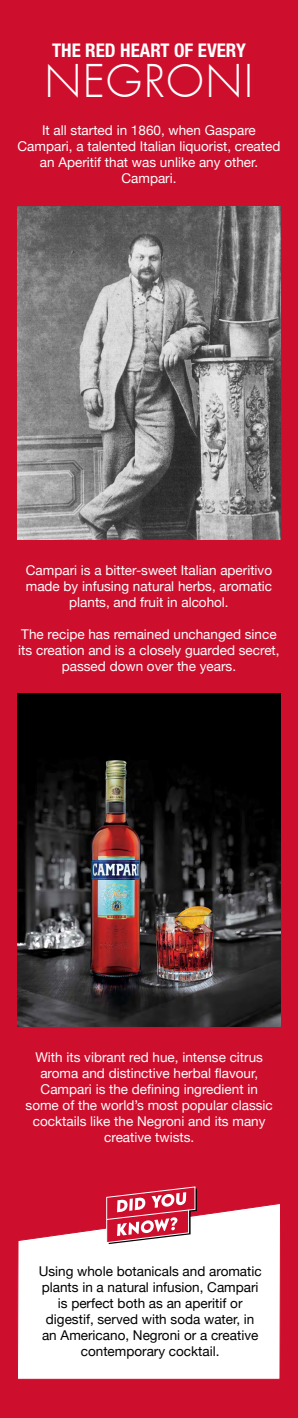
<style>
.page{position:relative;width:298px;height:1418px;background:#fff}
.page>*{position:absolute;margin:0;border:0;box-sizing:border-box;transform-origin:0 0}
.t1{font:49.2px "Futura T Light";color:#fff}
.t2{font:700 condensed 18.85px "Helvetica Neue";color:#fff}
.t3{font:13.5px/16px "Helvetica Neue";color:#fff;text-align:center}
.t4{font:13.5px/16px "Helvetica Neue";color:#000;text-align:center}
</style>
<div class="page">
<div style="left:0;top:0;width:298px;height:1417px;background:#ce0e2d"></div>
<img style="left:17px;top:207px;width:263px;height:333px">
<svg style="left:17px;top:1203px;width:264px;height:177px;background:#fae8eb"></svg>
<svg style="left:106px;top:1186px;width:91px;height:58px"></svg>
<img style="left:17px;top:694px;width:263px;height:332px">
<h2 class="t2" style="left:52px;top:39px;width:195px">THE RED HEART OF EVERY</h2>
<h1 class="t1" style="left:44px;top:53px;width:212px">NEGRONI</h1>
<p class="t3" style="left:18px;top:123px;width:264px">It all started in 1860, when Gaspare<br>Campari, a talented Italian liquorist, created an Aperitif that was unlike any other.<br>Campari.</p>
<p class="t3" style="left:26px;top:562px;width:248px">Campari is a bitter-sweet Italian aperitivo made by infusing natural herbs, aromatic plants, and fruit in alcohol.</p>
<p class="t3" style="left:18px;top:626px;width:263px">The recipe has remained unchanged since its creation and is a closely guarded secret, passed down over the years.</p>
<p class="t3" style="left:26px;top:1049px;width:249px">With its vibrant red hue, intense citrus aroma and distinctive herbal flavour, Campari is the defining ingredient in some of the world’s most popular classic cocktails like the Negroni and its many creative twists.</p>
<p class="t4" style="left:39px;top:1264px;width:224px">Using whole botanicals and aromatic plants in a natural infusion, Campari is perfect both as an aperitif or digestif, served with soda water, in an Americano, Negroni or a creative contemporary cocktail.</p>
</div>
